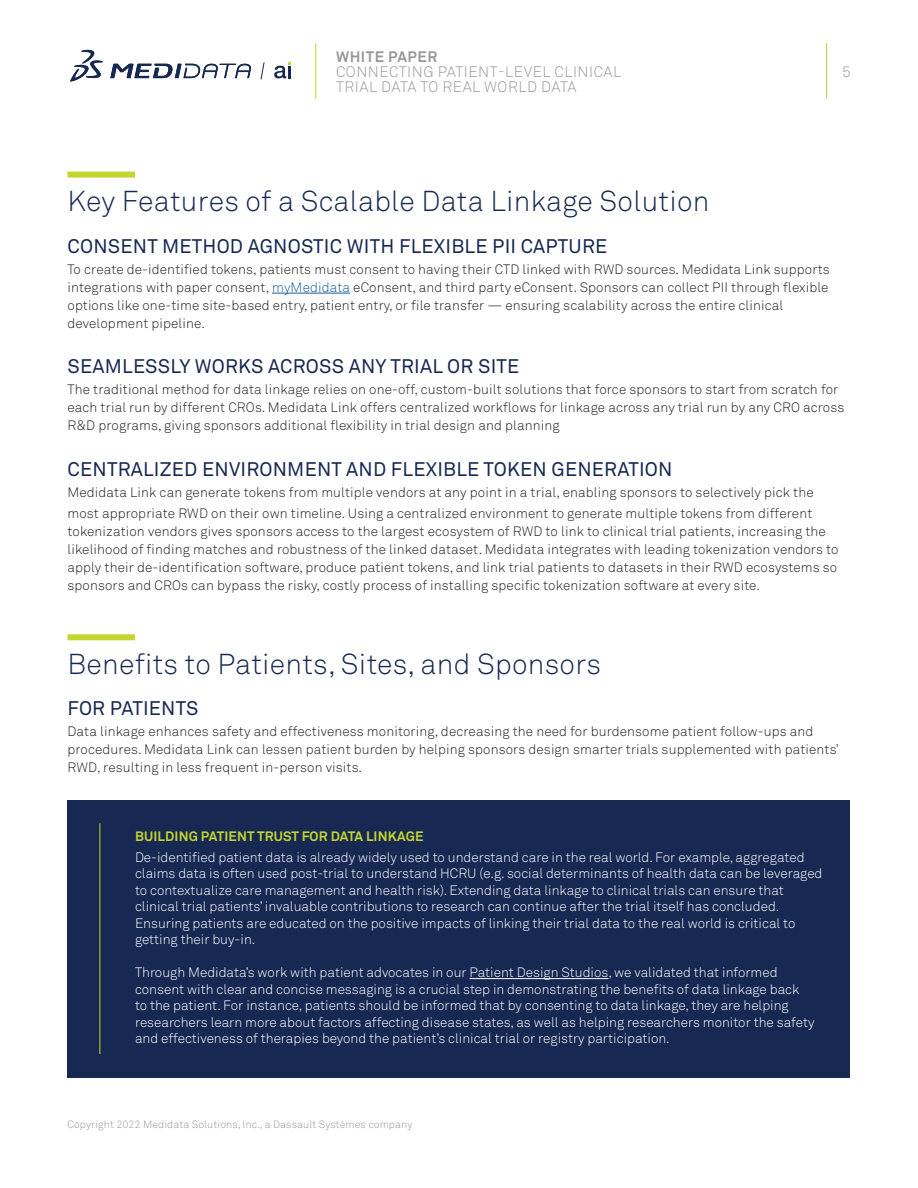
<style>
.page{position:relative;width:918px;height:1188px;background:#fff}
.page>*{position:absolute;margin:0;border:0;box-sizing:border-box;transform-origin:0 0}
.H1_-_1{font:300 28.5px "Akkurat Std";letter-spacing:.01em;color:#172953}
.t1{font:19.5px "Akkurat Std";letter-spacing:.01em;color:#172953}
.t2{font:300 15px/15px "Akkurat Std";letter-spacing:.035em;color:#98989a}
.t3{font:700 15px "Akkurat Std";letter-spacing:.035em;color:#98989a}
.Body_copy{font:300 13.5px/18px "Akkurat Std";letter-spacing:.01em;color:#231f20}
.Pullquote_w__box{font:300 13.5px/16.5px "Akkurat Std";color:#fff}
.t4{font:300 10.5px "Akkurat Std";letter-spacing:.01em;color:#98989a}
.s1{color:#175d9e}
.s2{font-weight:700;color:#c4d62e}
.s3{font-weight:400;font-size:19.5px;color:#172953}
</style>
<div class="page">
<hr style="left:826px;top:43px;width:1px;height:55px;background:#c4d62e">
<hr style="left:315px;top:43px;width:1px;height:55px;background:#c4d62e">
<svg style="left:70px;top:50px;width:33px;height:32px"></svg>
<svg style="left:110px;top:64px;width:141px;height:14px"></svg>
<svg style="left:260px;top:62px;width:5px;height:18px"></svg>
<svg style="left:274px;top:62px;width:17px;height:16px"></svg>
<div style="left:68px;top:172px;width:67px;height:6px;background:#c4d62e"></div>
<hr style="left:272px;top:293px;width:78px;height:1px;background:#175d9e">
<div style="left:68px;top:634px;width:67px;height:6px;background:#c4d62e"></div>
<div style="left:68px;top:800px;width:782px;height:278px;background:#172953"></div>
<hr style="left:100px;top:823px;width:1px;height:231px;background:#c4d62e">
<hr style="left:470px;top:978px;width:138px;height:1px;background:#fff">
<p class="t3" style="left:336px;top:47px;width:103px">WHITE PAPER</p>
<p class="t2" style="left:336px;top:64px;width:287px">CONNECTING PATIENT-LEVEL CLINICAL<br>TRIAL DATA TO REAL WORLD DATA</p>
<p class="t2" style="left:842px;top:64px;width:10px">5</p>
<p class="H1_-_1" style="left:68px;top:184px;width:644px">Key Features of a Scalable Data Linkage Solution</p>
<h2 class="t1" style="left:68px;top:234px;width:541px">CONSENT METHOD AGNOSTIC WITH FLEXIBLE PII CAPTURE</h2>
<p class="Body_copy" style="left:68px;top:260px;width:764px">To create de-identified tokens, patients must consent to having their CTD linked with RWD sources. Medidata Link supports integrations with paper consent, <span class="s1">myMedidata</span> eConsent, and third party eConsent. Sponsors can collect PII through flexible options like one-time site-based entry, patient entry, or file transfer — ensuring scalability across the entire clinical development pipeline.</p>
<h2 class="t1" style="left:68px;top:355px;width:453px">SEAMLESSLY WORKS ACROSS ANY TRIAL OR SITE</h2>
<p class="Body_copy" style="left:68px;top:381px;width:778px">The traditional method for data linkage relies on one-off, custom-built solutions that force sponsors to start from scratch for each trial run by different CROs. Medidata Link offers centralized workflows for linkage across any trial run by any CRO across<br>R&amp;D programs, giving sponsors additional flexibility in trial design and planning</p>
<h2 class="t1" style="left:68px;top:458px;width:606px">CENTRALIZED ENVIRONMENT AND FLEXIBLE TOKEN GENERATION</h2>
<p class="Body_copy" style="left:68px;top:482px;width:748px;line-height:21px">Medidata Link can generate tokens from multiple vendors at any point in a trial, enabling sponsors to selectively pick the most appropriate RWD on their own timeline. Using a centralized environment to generate multiple tokens from different</p>
<p class="Body_copy" style="left:68px;top:522px;width:773px">tokenization vendors gives sponsors access to the largest ecosystem of RWD to link to clinical trial patients, increasing the likelihood of finding matches and robustness of the linked dataset. Medidata integrates with leading tokenization vendors to apply their de-identification software, produce patient tokens, and link trial patients to datasets in their RWD ecosystems so sponsors and CROs can bypass the risky, costly process of installing specific tokenization software at every site.</p>
<p class="H1_-_1" style="left:68px;top:647px;width:535px">Benefits to Patients, Sites, and Sponsors</p>
<h2 class="t1" style="left:68px;top:697px;width:132px">FOR PATIENTS</h2>
<p class="Body_copy" style="left:68px;top:723px;width:773px">Data linkage enhances safety and effectiveness monitoring, decreasing the need for burdensome patient follow-ups and procedures. Medidata Link can lessen patient burden by helping sponsors design smarter trials supplemented with patients’<br>RWD, resulting in less frequent in-person visits.</p>
<p class="Pullquote_w__box" style="left:135px;top:825px;width:671px;line-height:21px"><span class="s2">BUILDING PATIENT TRUST FOR DATA LINKAGE<br></span>De-identified patient data is already widely used to understand care in the real world. For example, aggregated</p>
<p class="Pullquote_w__box" style="left:135px;top:865px;width:689px">claims data is often used post-trial to understand HCRU (e.g. social determinants of health data can be leveraged to contextualize care management and health risk). Extending data linkage to clinical trials can ensure that clinical trial patients’ invaluable contributions to research can continue after the trial itself has concluded.<br>Ensuring patients are educated on the positive impacts of linking their trial data to the real world is critical to getting their buy-in.</p>
<p class="Pullquote_w__box" style="left:135px;top:964px;width:681px">Through Medidata’s work with patient advocates in our Patient Design Studios, we validated that informed consent with clear and concise messaging is a crucial step in demonstrating the benefits of data linkage back to the patient. For instance, patients should be informed that by consenting to data linkage, they are helping researchers learn more about factors affecting disease states, as well as helping researchers monitor the safety and effectiveness of therapies beyond the patient’s clinical trial or registry participation. <span class="s3">FOR SITES</span></p>
<p class="t4" style="left:68px;top:1118px;width:346px">Copyright 2022 Medidata Solutions, Inc., a Dassault Systèmes company</p>
</div>
